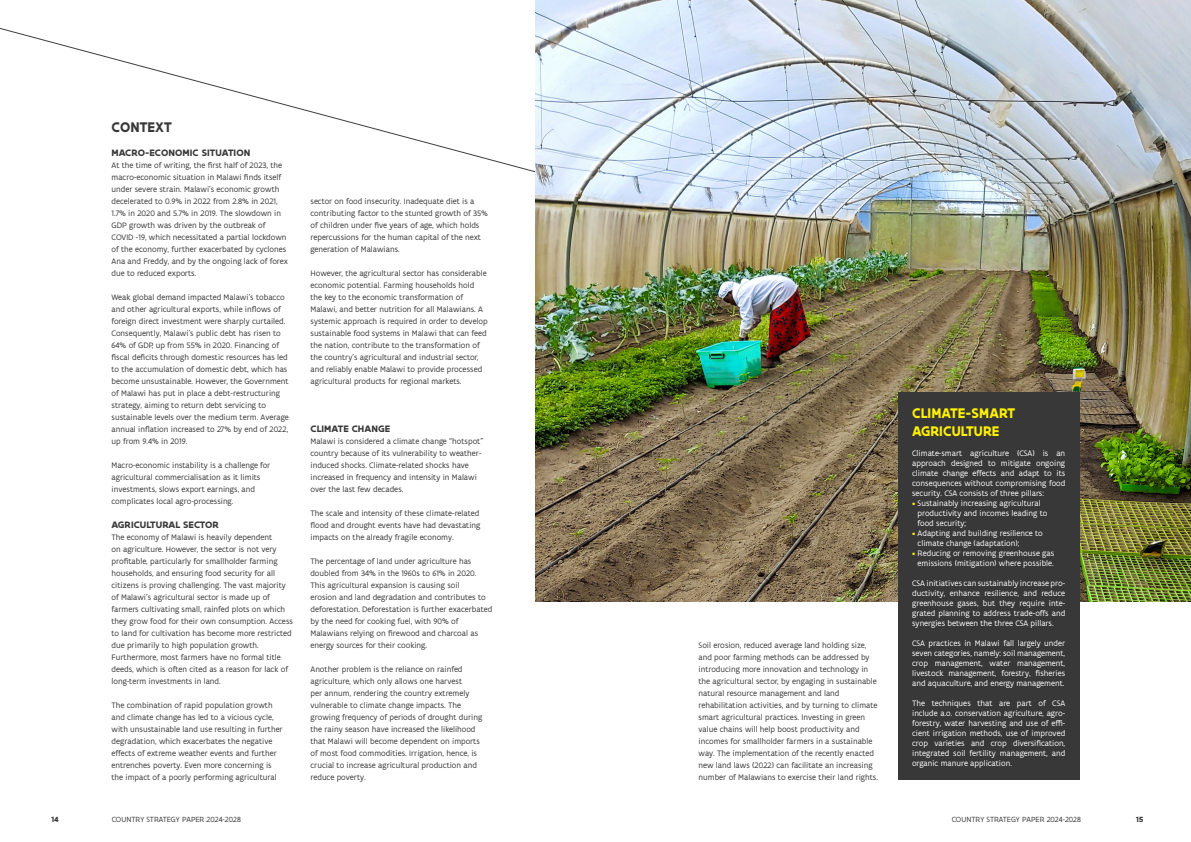
<style>
.page{position:relative;width:1191px;height:842px;background:#fff}
.page>*{position:absolute;margin:0;border:0;box-sizing:border-box;transform-origin:0 0}
.X_X_Titel{font:700 15px/18px "Flanders Art Sans";letter-spacing:.005em;color:#fff101;scale:.93 1}
.body{font:700 15px "Flanders Art Sans";letter-spacing:.005em;color:#383839;scale:.93 1}
.body-2{font:700 10px "Flanders Art Sans";letter-spacing:.005em;color:#383839}
.body-3{font:8.5px/12px "Flanders Art Sans";color:#383839}
.body-4{font:8.5px/10px "Flanders Art Sans";color:#fff;text-align:justify}
.t1{font:8px "Flanders Art Sans";letter-spacing:.005em;color:#383839}
.t2{font:700 8px "Flanders Art Sans";color:#383839}
.s1{color:#fff101}
</style>
<div class="page">
<img style="left:535px;top:0;width:656px;height:601px">
<div style="left:898px;top:393px;width:181px;height:387px;background:#383839"></div>
<p class="body" style="left:112px;top:118px;width:66px">CONTEXT</p>
<p class="body-2" style="left:112px;top:146px;width:140px">MACRO-ECONOMIC SITUATION</p>
<p class="body-3" style="left:111px;top:159px;width:178px">At the time of writing, the first half of 2023, the macro-economic situation in Malawi finds itself under severe strain. Malawi’s economic growth decelerated to 0.9% in 2022 from 2.8% in 2021, 1.7% in 2020 and 5.7% in 2019. The slowdown in GDP growth was driven by the outbreak of COVID -19, which necessitated a partial lockdown of the economy, further exacerbated by cyclones Ana and Freddy, and by the ongoing lack of forex due to reduced exports.</p>
<p class="body-3" style="left:111px;top:291px;width:179px">Weak global demand impacted Malawi’s tobacco and other agricultural exports, while inflows of foreign direct investment were sharply curtailed.<br>Consequently, Malawi’s public debt has risen to 64% of GDP, up from 55% in 2020. Financing of fiscal deficits through domestic resources has led to the accumulation of domestic debt, which has become unsustainable. However, the Government of Malawi has put in place a debt-restructuring strategy, aiming to return debt servicing to sustainable levels over the medium term. Average annual inflation increased to 27% by end of 2022, up from 9.4% in 2019.</p>
<p class="body-3" style="left:111px;top:459px;width:160px">Macro-economic instability is a challenge for agricultural commercialisation as it limits investments, slows export earnings, and complicates local agro-processing.</p>
<p class="body-2" style="left:112px;top:518px;width:109px">AGRICULTURAL SECTOR</p>
<p class="body-3" style="left:111px;top:531px;width:183px">The economy of Malawi is heavily dependent<br>on agriculture. However, the sector is not very profitable, particularly for smallholder farming households, and ensuring food security for all citizens is proving challenging. The vast majority of Malawi’s agricultural sector is made up of farmers cultivating small, rainfed plots on which they grow food for their own consumption. Access to land for cultivation has become more restricted due primarily to high population growth.<br>Furthermore, most farmers have no formal title deeds, which is often cited as a reason for lack of long-term investments in land.</p>
<p class="body-3" style="left:111px;top:699px;width:173px">The combination of rapid population growth and climate change has led to a vicious cycle, with unsustainable land use resulting in further degradation, which exacerbates the negative effects of extreme weather events and further entrenches poverty. Even more concerning is the impact of a poorly performing agricultural</p>
<p class="body-3" style="left:310px;top:195px;width:179px">sector on food insecurity. Inadequate diet is a contributing factor to the stunted growth of 35% of children under five years of age, which holds repercussions for the human capital of the next generation of Malawians.</p>
<p class="body-3" style="left:310px;top:267px;width:179px">However, the agricultural sector has considerable economic potential. Farming households hold the key to the economic transformation of Malawi, and better nutrition for all Malawians. A systemic approach is required in order to develop sustainable food systems in Malawi that can feed the nation, contribute to the transformation of the country’s agricultural and industrial sector, and reliably enable Malawi to provide processed agricultural products for regional markets.</p>
<p class="body-2" style="left:310px;top:422px;width:81px">CLIMATE CHANGE</p>
<p class="body-3" style="left:310px;top:435px;width:174px">Malawi is considered a climate change “hotspot” country because of its vulnerability to weather&shy;induced shocks. Climate-related shocks have increased in frequency and intensity in Malawi over the last few decades.</p>
<p class="body-3" style="left:310px;top:507px;width:171px">The scale and intensity of these climate-related flood and drought events have had devastating impacts on the already fragile economy.</p>
<p class="body-3" style="left:310px;top:555px;width:183px">The percentage of land under agriculture has doubled from 34% in the 1960s to 61% in 2020.<br>This agricultural expansion is causing soil<br>erosion and land degradation and contributes to deforestation. Deforestation is further exacerbated by the need for cooking fuel, with 90% of Malawians relying on firewood and charcoal as energy sources for their cooking.</p>
<p class="body-3" style="left:310px;top:663px;width:173px">Another problem is the reliance on rainfed agriculture, which only allows one harvest<br>per annum, rendering the country extremely vulnerable to climate change impacts. The growing frequency of periods of drought during the rainy season have increased the likelihood that Malawi will become dependent on imports of most food commodities. Irrigation, hence, is crucial to increase agricultural production and reduce poverty.</p>
<p class="body-3" style="left:698px;top:639px;width:181px">Soil erosion, reduced average land holding size, and poor farming methods can be addressed by introducing more innovation and technology in the agricultural sector, by engaging in sustainable natural resource management and land rehabilitation activities, and by turning to climate smart agricultural practices. Investing in green value chains will help boost productivity and incomes for smallholder farmers in a sustainable way. The implementation of the recently enacted new land laws (2022) can facilitate an increasing number of Malawians to exercise their land rights.</p>
<p class="X_X_Titel" style="left:912px;top:404px;width:112px">CLIMATE-SMART<br>AGRICULTURE</p>
<p class="body-4" style="left:912px;top:448px;width:155px">Climate-smart agriculture (CSA) is an approach designed to mitigate ongoing climate change effects and adapt to its consequences without compromising food security. CSA consists of three pillars:</p>
<p class="body-4" style="left:917px;top:498px;width:131px;text-align:left;text-indent:-5px"><span class="s1">•</span> Sustainably increasing agricultural productivity and incomes leading to food security;</p>
<p class="body-4" style="left:917px;top:528px;width:127px;text-indent:-5px"><span class="s1">•</span> Adapting and building resilience to climate change (adaptation);</p>
<p class="body-4" style="left:912px;top:548px;width:144px;text-align:center"><span class="s1">•</span> Reducing or removing greenhouse gas emissions (mitigation) where possible.</p>
<p class="body-4" style="left:912px;top:578px;width:155px">CSA initiatives can sustainably -increase pro&shy;ductivity, enhance resilience, and -reduce greenhouse gases, but they -require inte&shy;grated planning to address trade-offs and synergies between the three CSA pillars.</p>
<p class="body-4" style="left:912px;top:638px;width:155px">CSA practices in Malawi fall largely under seven categories, namely: soil management, crop management, water management, livestock management, forestry, fisheries and aquaculture, and energy management.</p>
<p class="body-4" style="left:912px;top:698px;width:155px">The techniques that are part of -CSA include a.o. conservation agriculture, agro&shy;forestry, water harvesting and use of effi&shy;cient irrigation methods, use of improved crop varieties and crop diversification, integrated soil fertility management, and organic manure application.</p>
<p class="t2" style="left:51px;top:814px;width:9px">14</p>
<p class="t1" style="left:112px;top:814px;width:131px">COUNTRY STRATEGY PAPER 2024-2028</p>
<p class="t1" style="left:951px;top:814px;width:131px">COUNTRY STRATEGY PAPER 2024-2028</p>
<p class="t2" style="left:1135px;top:814px;width:9px">15</p>
</div>
